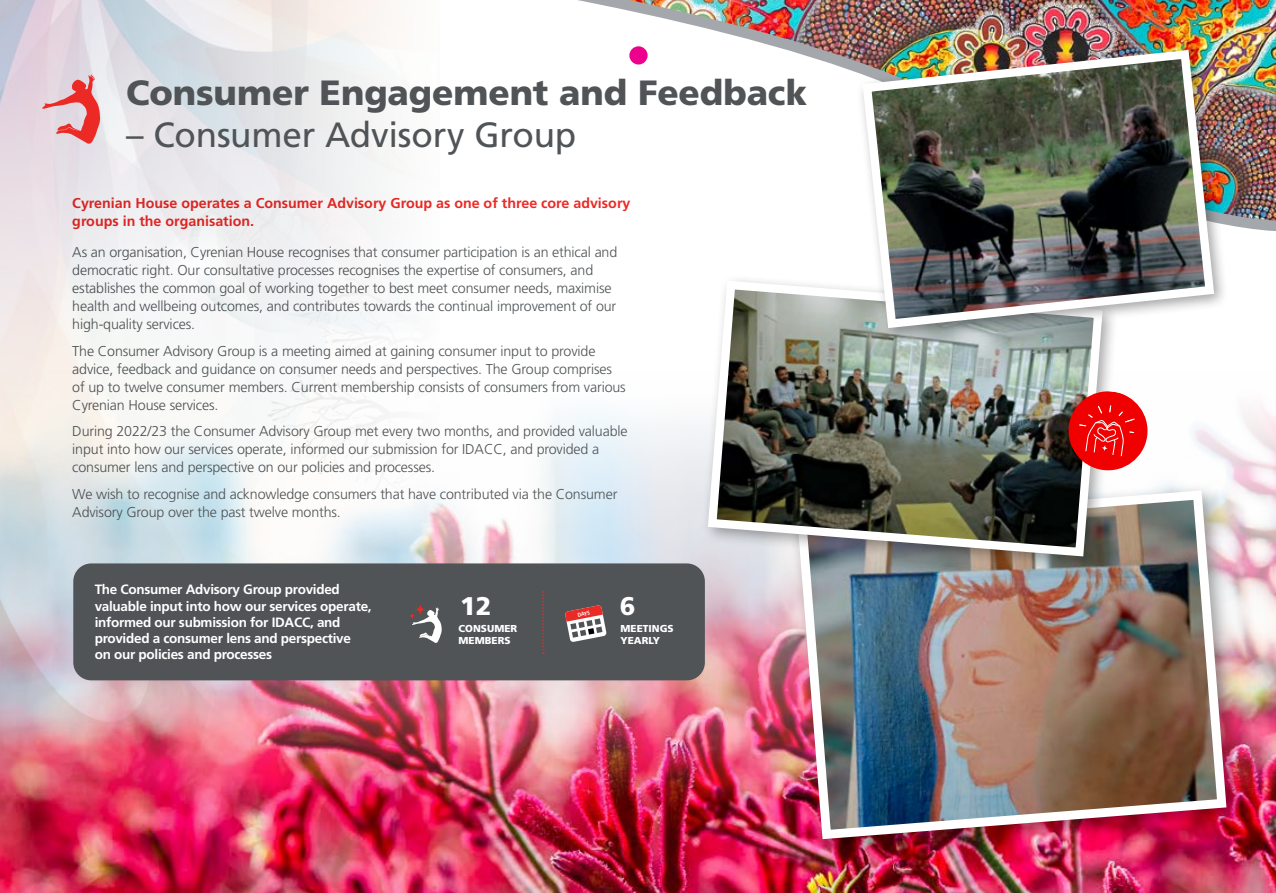
<style>
.page{position:relative;width:1276px;height:893px;background:#fff}
.page>*{position:absolute;margin:0;border:0;box-sizing:border-box;transform-origin:0 0}
.t1{font:900 35.1px "Frutiger LT Std";letter-spacing:-.005em;color:#505457}
.t2{font:35.1px "Frutiger LT Std";letter-spacing:-.005em;color:#505457}
.t3{font:900 25.5px "Frutiger LT Std";color:#fff}
.t4{font:300 14.25px/18px "Frutiger LT Std";letter-spacing:-.01em;color:#505457}
.t5{font:700 14.25px/18px "Frutiger LT Std";color:#eb2a26}
.t6{font:700 13.5px/16.2px "Frutiger LT Std";letter-spacing:-.02em;color:#fff}
.t7{font:900 10.05px/12px "Frutiger LT Std";color:#fff}
.t8{font:700 condensed 5.7px "Frutiger LT Std";color:#fff}
</style>
<div class="page">
<img style="left:440px;top:405px;width:836px;height:488px">
<img style="left:578px;top:0;width:698px;height:231px">
<img style="left:0;top:0;width:440px;height:893px">
<svg style="left:42px;top:74px;width:58px;height:70px;background:#e5a0a4"></svg>
<div style="left:73px;top:563px;width:632px;height:117px;background:#505457;border-radius:18px"></div>
<svg style="left:409px;top:604px;width:33px;height:39px"></svg>
<svg style="left:565px;top:605px;width:41px;height:37px"></svg>
<svg style="left:542px;top:591px;width:2px;height:63px"></svg>
<div style="left:789px;top:482px;width:457px;height:377px;background:#000;opacity:.36"></div>
<img style="left:793px;top:486px;width:438px;height:358px">
<div style="left:701px;top:274px;width:418px;height:299px;background:#000;opacity:.36"></div>
<img style="left:703px;top:276px;width:404px;height:285px">
<div style="left:856px;top:44px;width:373px;height:299px;background:#000;opacity:.36"></div>
<img style="left:858px;top:45px;width:360px;height:288px">
<svg style="left:1066px;top:389px;width:84px;height:84px"></svg>
<div style="left:629px;top:46px;width:18px;height:19px;background:#ec008c;border-radius:50%"></div>
<h1 class="t1" style="left:126px;top:71px;width:682px">Consumer Engagement and Feedback</h1>
<h1 class="t2" style="left:126px;top:114px;width:451px">– Consumer Advisory Group</h1>
<p class="t5" style="left:72px;top:195px;width:559px">Cyrenian House operates a Consumer Advisory Group as one of three core advisory groups in the organisation.</p>
<p class="t4" style="left:72px;top:243px;width:546px">As an organisation, Cyrenian House recognises that consumer participation is an ethical and democratic right. Our consultative processes recognises the expertise of consumers, and establishes the common goal of working together to best meet consumer needs, maximise health and wellbeing outcomes, and contributes towards the continual improvement of our high-quality services.</p>
<p class="t4" style="left:72px;top:342px;width:555px">The Consumer Advisory Group is a meeting aimed at gaining consumer input to provide advice, feedback and guidance on consumer needs and perspectives. The Group comprises of up to twelve consumer members. Current membership consists of consumers from various Cyrenian House services.</p>
<p class="t4" style="left:72px;top:422px;width:557px">During 2022/23 the Consumer Advisory Group met every two months, and provided valuable input into how our services operate, informed our submission for IDACC, and provided a consumer lens and perspective on our policies and processes.</p>
<p class="t4" style="left:72px;top:485px;width:546px">We wish to recognise and acknowledge consumers that have contributed via the Consumer<br>Advisory Group over the past twelve months.</p>
<p class="t6" style="left:95px;top:582px;width:278px">The Consumer Advisory Group provided valuable input into how our services operate, informed our submission for IDACC, and provided a consumer lens and perspective<br>on our policies and processes</p>
<h2 class="t3" style="left:460px;top:591px;width:33px">12</h2>
<p class="t7" style="left:458px;top:622px;width:60px">CONSUMER<br>MEMBERS</p>
<p class="t8" style="left:577px;top:611px;width:14px;rotate:-11deg">DAYS</p>
<h2 class="t3" style="left:620px;top:591px;width:17px">6</h2>
<p class="t7" style="left:620px;top:622px;width:55px">MEETINGS<br>YEARLY</p>
</div>
